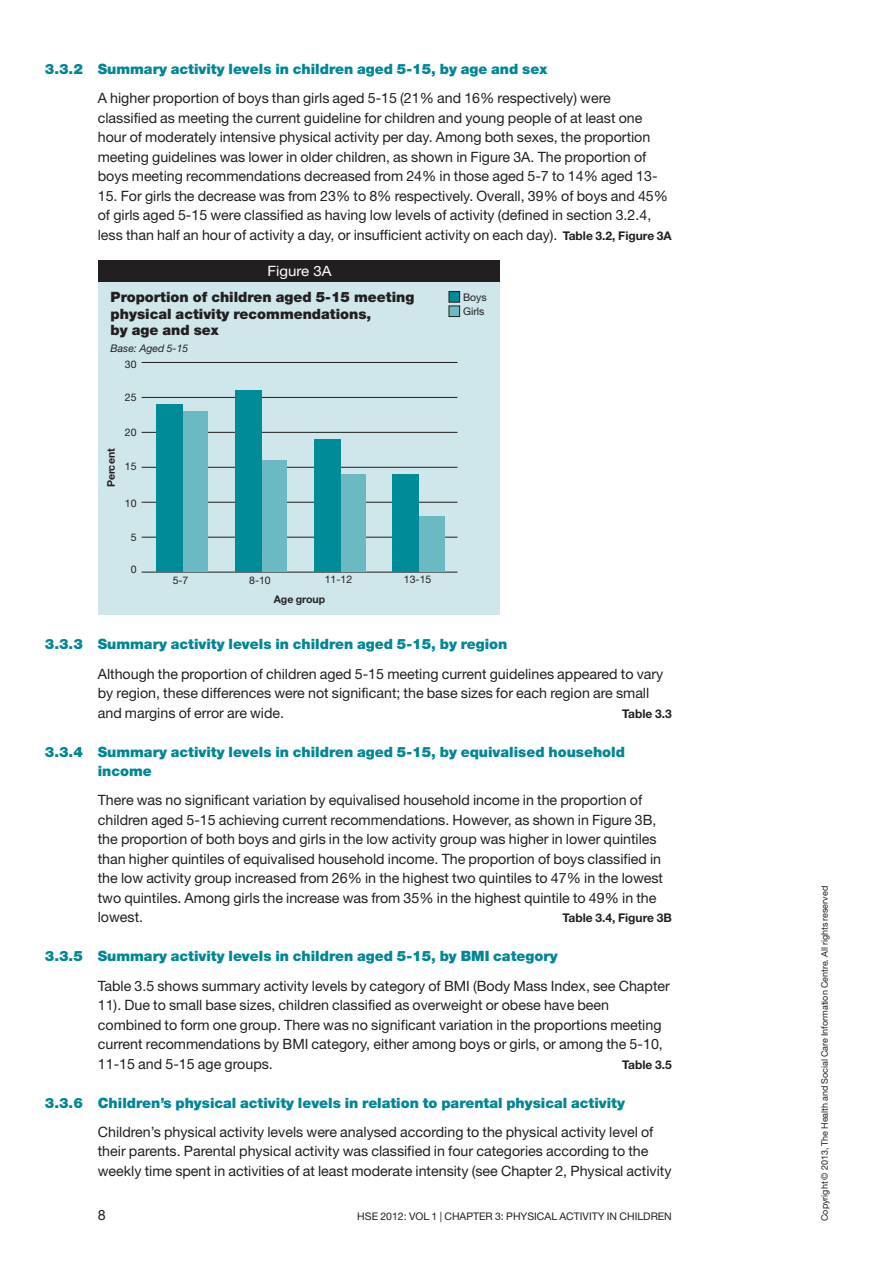
<style>
.page{position:relative;width:893px;height:1263px;background:#fff}
.page>*{position:absolute;margin:0;border:0;box-sizing:border-box;transform-origin:0 0}
.t1{font:14.25px/19.5px "Helvetica Neue";color:#231f20}
.t2{font:900 14.25px/19.5px "Helvetica Neue";color:#008795}
.t3{font:900 14.25px/16.5px "Helvetica Neue";color:#231f20}
.t4{font:14.25px "Helvetica Neue";color:#fff;scale:1.06 1}
.t5{font:700 12px "Helvetica Neue";color:#231f20}
.t6{font:10.5px/14.2px "Helvetica Neue";color:#231f20}
.t7{font:700 10.5px "Helvetica Neue";color:#231f20}
.t8{font:italic 10.5px "Helvetica Neue";color:#231f20}
.t9{font:9px "Helvetica Neue";color:#231f20}
.s1{font-weight:700;font-size:12px}
</style>
<div class="page">
<div style="left:99px;top:273px;width:401px;height:341px;background:#cfe6ea"></div>
<div style="left:99px;top:260px;width:401px;height:21px;background:#231f20"></div>
<div style="left:449px;top:292px;width:11px;height:10px;background:#008b98"></div>
<div style="left:449px;top:291px;width:11px;height:11px;border:1px solid #231f20"></div>
<div style="left:449px;top:306px;width:11px;height:11px;background:#6ab9c3"></div>
<div style="left:449px;top:306px;width:11px;height:11px;border:1px solid #231f20"></div>
<hr style="left:142px;top:572px;width:315px;height:1px;background:#231f20">
<hr style="left:142px;top:537px;width:315px;height:1px;background:#231f20">
<hr style="left:142px;top:502px;width:315px;height:1px;background:#231f20">
<hr style="left:142px;top:467px;width:315px;height:1px;background:#231f20">
<hr style="left:142px;top:432px;width:315px;height:1px;background:#231f20">
<hr style="left:142px;top:397px;width:315px;height:1px;background:#231f20">
<hr style="left:142px;top:362px;width:315px;height:1px;background:#231f20">
<div style="left:181px;top:411px;width:26px;height:161px;background:#6ab9c3"></div>
<div style="left:260px;top:460px;width:26px;height:112px;background:#6ab9c3"></div>
<div style="left:339px;top:474px;width:26px;height:98px;background:#6ab9c3"></div>
<div style="left:418px;top:516px;width:26px;height:56px;background:#6ab9c3"></div>
<div style="left:157px;top:404px;width:26px;height:168px;background:#008b98"></div>
<div style="left:235px;top:390px;width:27px;height:182px;background:#008b98"></div>
<div style="left:314px;top:439px;width:27px;height:133px;background:#008b98"></div>
<div style="left:392px;top:474px;width:26px;height:98px;background:#008b98"></div>
<p class="t2" style="left:45px;top:60px;width:504px">3.3.2 Summary activity levels in children aged 5-15, by age and sex</p>
<p class="t1" style="left:98px;top:90px;width:561px">A higher proportion of boys than girls aged 5-15 (21% and 16% respectively) were classified as meeting the current guideline for children and young people of at least one hour of moderately intensive physical activity per day. Among both sexes, the proportion meeting guidelines was lower in older children, as shown in Figure 3A. The proportion of boys meeting recommendations decreased from 24% in those aged 5-7 to 14% aged 13-</p>
<p class="t1" style="left:98px;top:187px;width:576px">15. For girls the decrease was from 23% to 8% respectively. Overall, 39% of boys and 45% of girls aged 5-15 were classified as having low levels of activity (defined in section 3.2.4, less than half an hour of activity a day, or insufficient activity on each day). <span class="s1">Table 3.2, Figure 3A</span></p>
<p class="t4" style="left:267px;top:266px;width:62px">Figure 3A</p>
<p class="t3" style="left:111px;top:290px;width:305px">Proportion of children aged 5-15 meeting physical activity recommendations,<br>by age and sex</p>
<p class="t8" style="left:111px;top:344px;width:79px">Base: Aged 5-15</p>
<p class="t6" style="left:125px;top:358px;width:13px">30</p>
<p class="t6" style="left:125px;top:392px;width:13px">25</p>
<p class="t7" style="left:107px;top:487px;width:40px;rotate:-90deg">Percent</p>
<p class="t6" style="left:125px;top:426px;width:13px">20</p>
<p class="t6" style="left:125px;top:460px;width:13px">15</p>
<p class="t6" style="left:125px;top:497px;width:13px">10</p>
<p class="t6" style="left:131px;top:532px;width:7px">5</p>
<p class="t6" style="left:131px;top:564px;width:7px">0</p>
<p class="t6" style="left:173px;top:574px;width:17px">5-7</p>
<p class="t6" style="left:249px;top:574px;width:23px">8-10</p>
<p class="t6" style="left:325px;top:574px;width:29px">11-12</p>
<p class="t6" style="left:404px;top:574px;width:29px">13-15</p>
<p class="t7" style="left:274px;top:595px;width:53px">Age group</p>
<p class="t6" style="left:463px;top:291px;width:25px">Boys<br>Girls</p>
<p class="t2" style="left:45px;top:636px;width:464px">3.3.3 Summary activity levels in children aged 5-15, by region</p>
<p class="t1" style="left:98px;top:665px;width:567px">Although the proportion of children aged 5-15 meeting current guidelines appeared to vary by region, these differences were not significant; the base sizes for each region are small and margins of error are wide.</p>
<p class="t5" style="left:622px;top:709px;width:51px">Table 3.3</p>
<p class="t2" style="left:98px;top:743px;width:529px;text-indent:-53px">3.3.4 Summary activity levels in children aged 5-15, by equivalised household income</p>
<p class="t1" style="left:98px;top:792px;width:567px">There was no significant variation by equivalised household income in the proportion of children aged 5-15 achieving current recommendations. However, as shown in Figure 3B, the proportion of both boys and girls in the low activity group was higher in lower quintiles than higher quintiles of equivalised household income. The proportion of boys classified in the low activity group increased from 26% in the highest two quintiles to 47% in the lowest two quintiles. Among girls the increase was from 35% in the highest quintile to 49% in the lowest.</p>
<p class="t5" style="left:562px;top:914px;width:111px">Table 3.4, Figure 3B</p>
<p class="t2" style="left:45px;top:948px;width:514px">3.3.5 Summary activity levels in children aged 5-15, by BMI category</p>
<p class="t1" style="left:98px;top:977px;width:574px">Table 3.5 shows summary activity levels by category of BMI (Body Mass Index, see Chapter 11). Due to small base sizes, children classified as overweight or obese have been combined to form one group. There was no significant variation in the proportions meeting current recommendations by BMI category, either among boys or girls, or among the 5-10, 11-15 and 5-15 age groups.</p>
<p class="t5" style="left:622px;top:1060px;width:51px">Table 3.5</p>
<p class="t2" style="left:45px;top:1094px;width:582px">3.3.6 Children’s physical activity levels in relation to parental physical activity</p>
<p class="t1" style="left:98px;top:1123px;width:575px">Children’s physical activity levels were analysed according to the physical activity level of their parents. Parental physical activity was classified in four categories according to the weekly time spent in activities of at least moderate intensity (see Chapter 2, Physical activity</p>
<p class="t1" style="left:98px;top:1206px;width:9px">8</p>
<p class="t6" style="left:357px;top:1210px;width:316px">HSE 2012: VOL 1 | CHAPTER 3: PHYSICAL ACTIVITY IN CHILDREN</p>
<p class="t9" style="left:821px;top:1221px;width:337px;rotate:-90deg">Copyright © 2013, The Health and Social Care Information Centre. All rights reserved</p>
</div>
